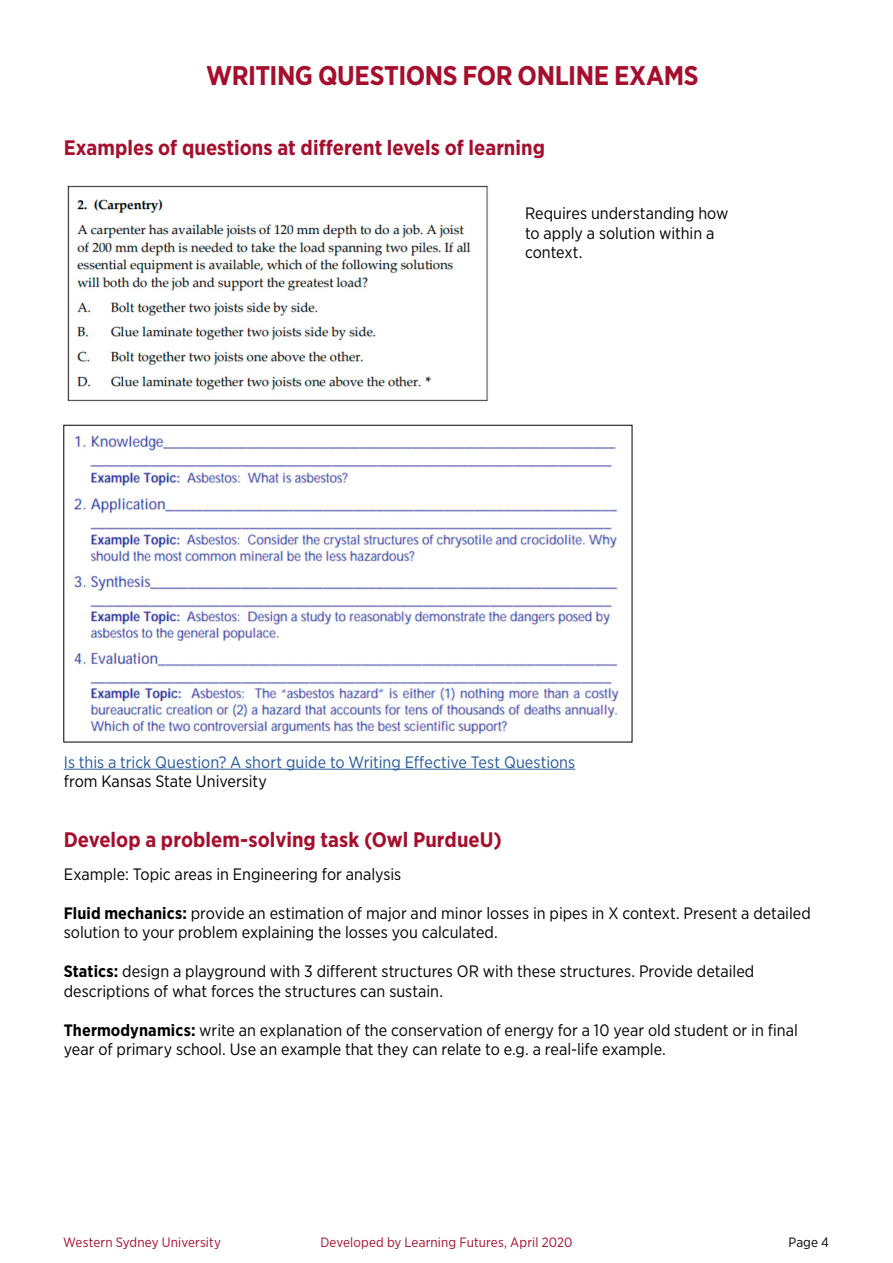
<style>
.page{position:relative;width:893px;height:1263px;background:#fff}
.page>*{position:absolute;margin:0;border:0;box-sizing:border-box;transform-origin:0 0}
.t1{font:700 27px "Gotham Narrow";letter-spacing:-.015em;color:#a50f2d}
.t2{font:700 21px "Gotham Narrow";color:#a50f2d}
.t3{font:16.5px/19.5px "Gotham Narrow";color:#000}
.t4{font:16.5px "Gotham Narrow";color:#275b9b}
.t5{font:13.5px "Gotham Narrow";letter-spacing:.01em;color:#a50f2d}
.t6{font:13.5px "Gotham Narrow";color:#000}
.s1{font-weight:700}
</style>
<div class="page">
<hr style="left:64px;top:769px;width:511px;height:1px;background:#275b9b">
<img style="left:67px;top:185px;width:421px;height:217px">
<img style="left:74px;top:435px;width:545px;height:300px">
<h1 class="t1" style="left:206px;top:59px;width:494px">WRITING QUESTIONS FOR ONLINE EXAMS</h1>
<p class="t2" style="left:64px;top:134px;width:483px">Examples of questions at different levels of learning</p>
<p class="t3" style="left:525px;top:204px;width:205px">Requires understanding how to apply a solution within a context.</p>
<p class="t4" style="left:64px;top:751px;width:513px">Is this a trick Question? A short guide to Writing Effective Test Questions</p>
<p class="t3" style="left:64px;top:771px;width:205px">from Kansas State University</p>
<p class="t2" style="left:64px;top:826px;width:440px">Develop a problem-solving task (Owl PurdueU)</p>
<p class="t3" style="left:64px;top:864px;width:339px">Example: Topic areas in Engineering for analysis</p>
<p class="t3" style="left:64px;top:903px;width:748px"><span class="s1">Fluid mechanics:</span> provide an estimation of major and minor losses in pipes in X context. Present a detailed solution to your problem explaining the losses you calculated.</p>
<p class="t3" style="left:64px;top:961px;width:692px"><span class="s1">Statics:</span> design a playground with 3 different structures OR with these structures. Provide detailed descriptions of what forces the structures can sustain.</p>
<p class="t3" style="left:64px;top:1020px;width:736px"><span class="s1">Thermodynamics:</span> write an explanation of the conservation of energy for a 10 year old student or in final year of primary school. Use an example that they can relate to e.g. a real-life example.</p>
<p class="t5" style="left:63px;top:1234px;width:159px">Western Sydney University</p>
<p class="t5" style="left:320px;top:1234px;width:254px">Developed by Learning Futures, April 2020</p>
<p class="t6" style="left:788px;top:1234px;width:42px">Page 4</p>
</div>
